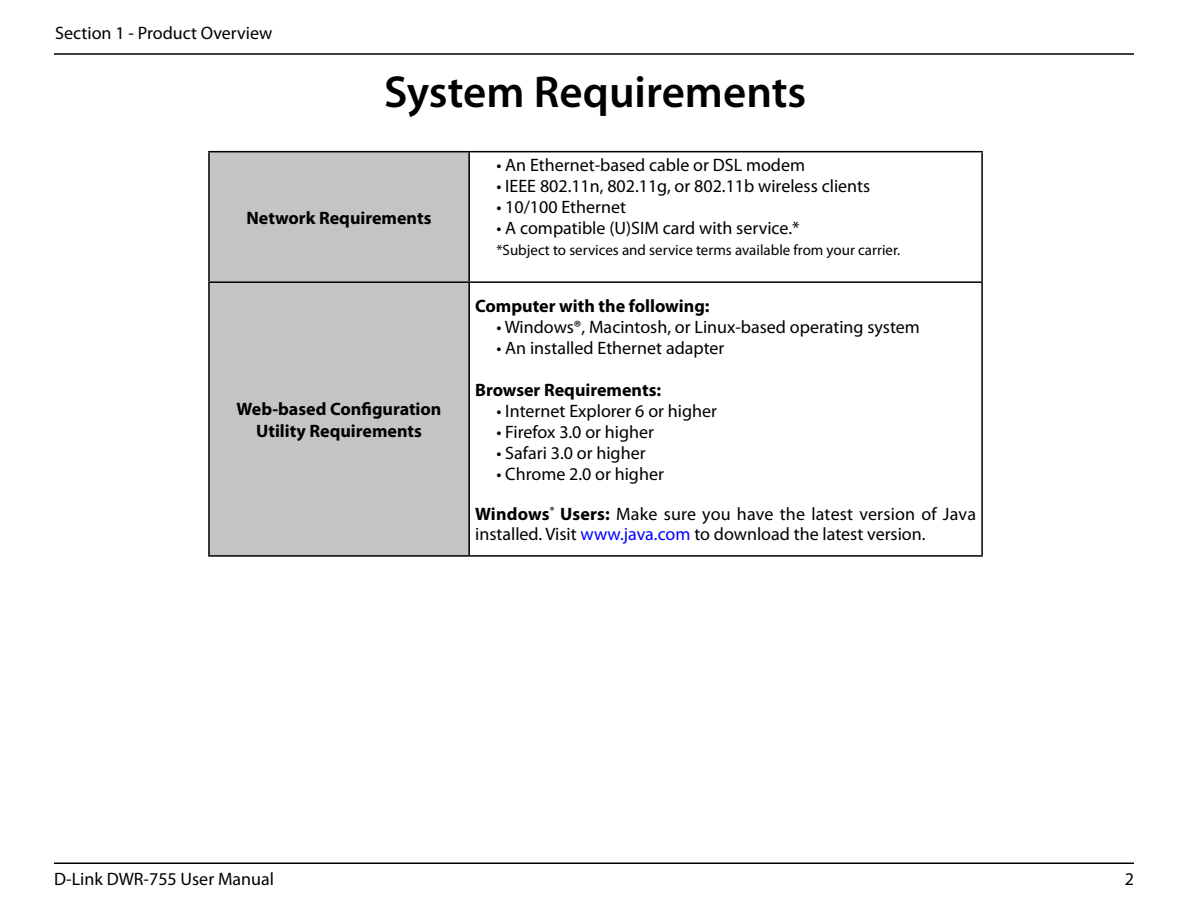
<style>
.page{position:relative;width:1188px;height:918px;background:#fff}
.page>*{position:absolute;margin:0;border:0;box-sizing:border-box;transform-origin:0 0}
.t1{font:600 45px "Myriad Pro";color:#000}
.t2{font:18px/19.5px "Myriad Pro";color:#000}
.t3{font:700 18px/21.6px "Myriad Pro";color:#000;text-align:center}
.t4{font:15px "Myriad Pro";color:#000}
.s1{font-weight:700}
.s2{color:#00f}
</style>
<div class="page">
<hr style="left:54px;top:53px;width:1080px;height:2px;background:#000">
<hr style="left:54px;top:862px;width:1080px;height:2px;background:#000">
<div style="left:209px;top:152px;width:260px;height:130px;background:#c3c4c4"></div>
<div style="left:209px;top:282px;width:260px;height:274px;background:#c3c4c4"></div>
<hr style="left:208px;top:151px;width:261px;height:1px;background:#000">
<hr style="left:208px;top:152px;width:2px;height:129px;background:#000">
<hr style="left:469px;top:151px;width:514px;height:1px;background:#000">
<hr style="left:468px;top:152px;width:2px;height:129px;background:#000">
<hr style="left:981px;top:152px;width:2px;height:129px;background:#000">
<hr style="left:469px;top:281px;width:514px;height:2px;background:#000">
<hr style="left:981px;top:283px;width:2px;height:272px;background:#000">
<hr style="left:469px;top:555px;width:514px;height:2px;background:#000">
<hr style="left:208px;top:283px;width:2px;height:272px;background:#000">
<hr style="left:208px;top:281px;width:261px;height:2px;background:#000">
<hr style="left:208px;top:555px;width:261px;height:2px;background:#000">
<hr style="left:468px;top:283px;width:2px;height:272px;background:#000">
<p class="t2" style="left:55px;top:23px;width:219px">Section 1 - Product Overview</p>
<h1 class="t1" style="left:384px;top:64px;width:424px">System Requirements</h1>
<p class="t3" style="left:247px;top:206px;width:186px">Network Requirements</p>
<p class="t3" style="left:237px;top:398px;width:206px">Web-based Configuration<br>Utility Requirements</p>
<p class="t2" style="left:496px;top:155px;width:310px">• An Ethernet-based cable or DSL modem</p>
<p class="t2" style="left:496px;top:176px;width:375px">• IEEE 802.11n, 802.11g, or 802.11b wireless clients</p>
<p class="t2" style="left:496px;top:197px;width:131px">• 10/100 Ethernet</p>
<p class="t2" style="left:496px;top:218px;width:305px">• A compatible (U)SIM card with service.*</p>
<p class="t4" style="left:496px;top:241px;width:405px">*Subject to services and service terms available from your carrier.</p>
<p class="t3" style="left:475px;top:294px;width:236px">Computer with the following:</p>
<p class="t2" style="left:496px;top:317px;width:425px">• Windows®, Macintosh, or Linux-based operating system</p>
<p class="t2" style="left:496px;top:338px;width:230px">• An installed Ethernet adapter</p>
<p class="t3" style="left:475px;top:378px;width:187px">Browser Requirements:</p>
<p class="t2" style="left:496px;top:401px;width:222px">• Internet Explorer 6 or higher</p>
<p class="t2" style="left:496px;top:422px;width:159px">• Firefox 3.0 or higher</p>
<p class="t2" style="left:496px;top:443px;width:151px">• Safari 3.0 or higher</p>
<p class="t2" style="left:496px;top:464px;width:169px">• Chrome 2.0 or higher</p>
<p class="t2" style="left:475px;top:504px;width:502px"><span class="s1">Windows</span><sup>®</sup> <span class="s1">Users:</span> Make sure you have the latest version of Java installed. Visit <span class="s2">www.java.com</span> to download the latest version.</p>
<p class="t2" style="left:54px;top:869px;width:222px">D-Link DWR-755 User Manual</p>
<p class="t2" style="left:1125px;top:869px;width:11px">2</p>
</div>
